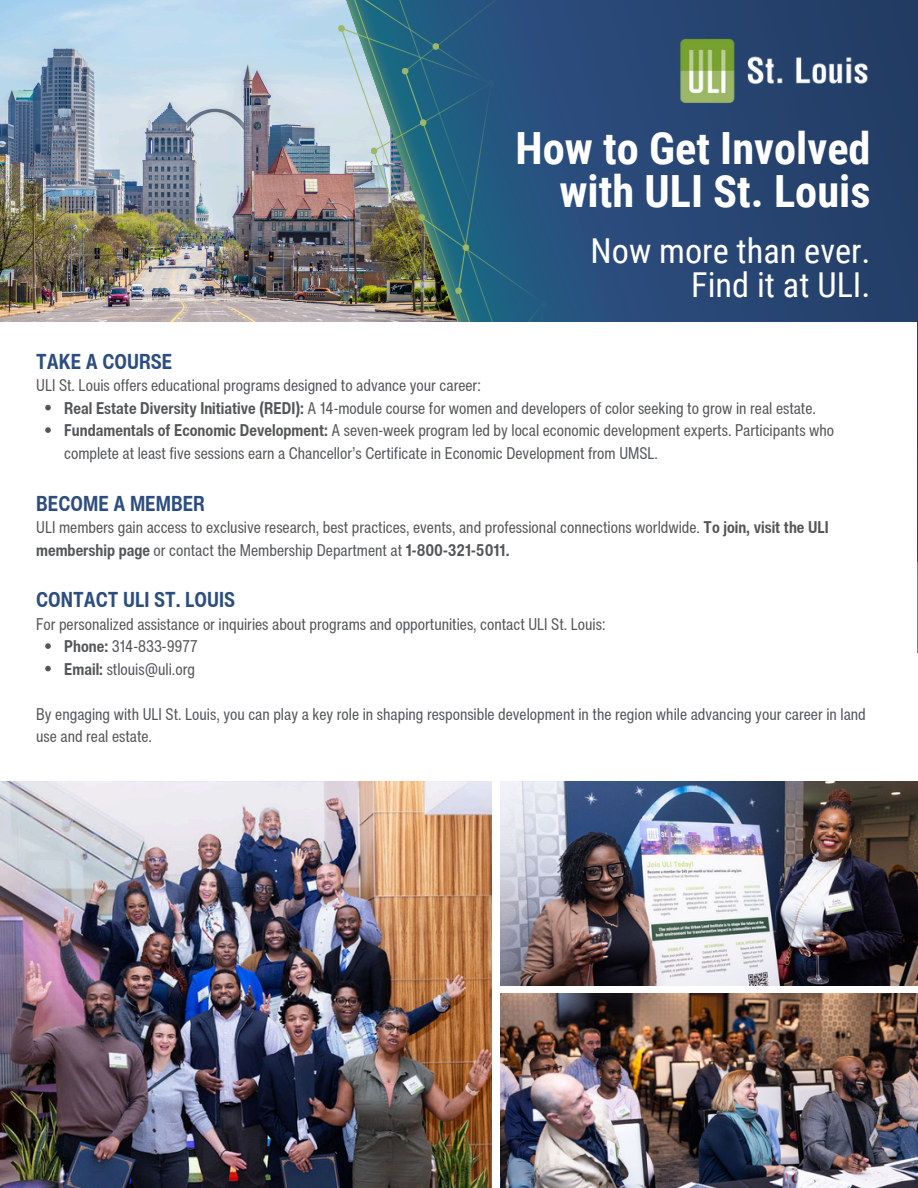
<style>
.page{position:relative;width:918px;height:1188px;background:#fff}
.page>*{position:absolute;margin:0;border:0;box-sizing:border-box;transform-origin:0 0}
.t1{font:700 44.4px/43.8px "Roboto Condensed";color:#fff;text-align:right}
.t2{font:34.35px/33.8px "Roboto Condensed";color:#fff;text-align:right}
.t3{font:700 condensed 21px "Helvetica Now Text";color:#2c4d7f}
.t4{font:condensed 16.5px/22.5px "Helvetica Now Text";color:#535658}
.s1{font-weight:700}
</style>
<div class="page">
<img style="left:0;top:0;width:302px;height:322px">
<img style="left:302px;top:0;width:17px;height:322px">
<svg style="left:614px;top:0;width:304px;height:653px;background:#26436f"></svg>
<img style="left:664px;top:34px;width:206px;height:73px">
<img style="left:319px;top:0;width:295px;height:322px">
<div style="left:420px;top:119px;width:6px;height:7px;background:#9cb765;border-radius:50%"></div>
<div style="left:432px;top:43px;width:7px;height:7px;background:#9cb765;border-radius:50%"></div>
<div style="left:418px;top:214px;width:7px;height:7px;background:#9cb765;border-radius:50%"></div>
<div style="left:463px;top:244px;width:6px;height:7px;background:#9cb765;border-radius:50%"></div>
<div style="left:455px;top:287px;width:7px;height:7px;background:#9cb765;border-radius:50%"></div>
<div style="left:0;top:322px;width:917px;height:863px;background:#fff"></div>
<svg style="left:45px;top:405px;width:6px;height:5px"></svg>
<svg style="left:45px;top:427px;width:6px;height:6px"></svg>
<svg style="left:45px;top:643px;width:6px;height:6px"></svg>
<svg style="left:45px;top:666px;width:6px;height:5px"></svg>
<img style="left:0;top:782px;width:492px;height:406px">
<img style="left:501px;top:782px;width:417px;height:203px">
<img style="left:501px;top:994px;width:417px;height:194px">
<p class="t1" style="left:516px;top:127px;width:357px">How to Get Involved with ULI St. Louis</p>
<p class="t2" style="left:591px;top:235px;width:282px">Now more than ever.<br>Find it at ULI.</p>
<p class="t3" style="left:36px;top:345px;width:138px">TAKE A COURSE</p>
<p class="t4" style="left:36px;top:374px;width:446px">ULI St. Louis offers educational programs designed to advance your career:</p>
<p class="t4" style="left:64px;top:396px;width:753px"><span class="s1">Real Estate Diversity Initiative (REDI):</span> A 14-module course for women and developers of color seeking to grow in real estate.</p>
<p class="t4" style="left:64px;top:419px;width:771px"><span class="s1">Fundamentals of Economic Development:</span> A seven-week program led by local economic development experts. Participants who complete at least five sessions earn a Chancellor’s Certificate in Economic Development from UMSL.</p>
<p class="t3" style="left:36px;top:487px;width:170px">BECOME A MEMBER</p>
<p class="t4" style="left:36px;top:516px;width:794px">ULI members gain access to exclusive research, best practices, events, and professional connections worldwide. <span class="s1">To join, visit the ULI membership page</span> or contact the Membership Department at <span class="s1">1-800-321-5011.</span></p>
<p class="t3" style="left:36px;top:584px;width:200px">CONTACT ULI ST. LOUIS</p>
<p class="t4" style="left:36px;top:612px;width:571px">For personalized assistance or inquiries about programs and opportunities, contact ULI St. Louis:</p>
<p class="t4" style="left:64px;top:635px;width:135px"><span class="s1">Phone:</span> 314-833-9977</p>
<p class="t4" style="left:64px;top:657px;width:132px"><span class="s1">Email:</span> stlouis@uli.org</p>
<p class="t4" style="left:36px;top:702px;width:831px">By engaging with ULI St. Louis, you can play a key role in shaping responsible development in the region while advancing your career in land use and real estate.</p>
</div>
